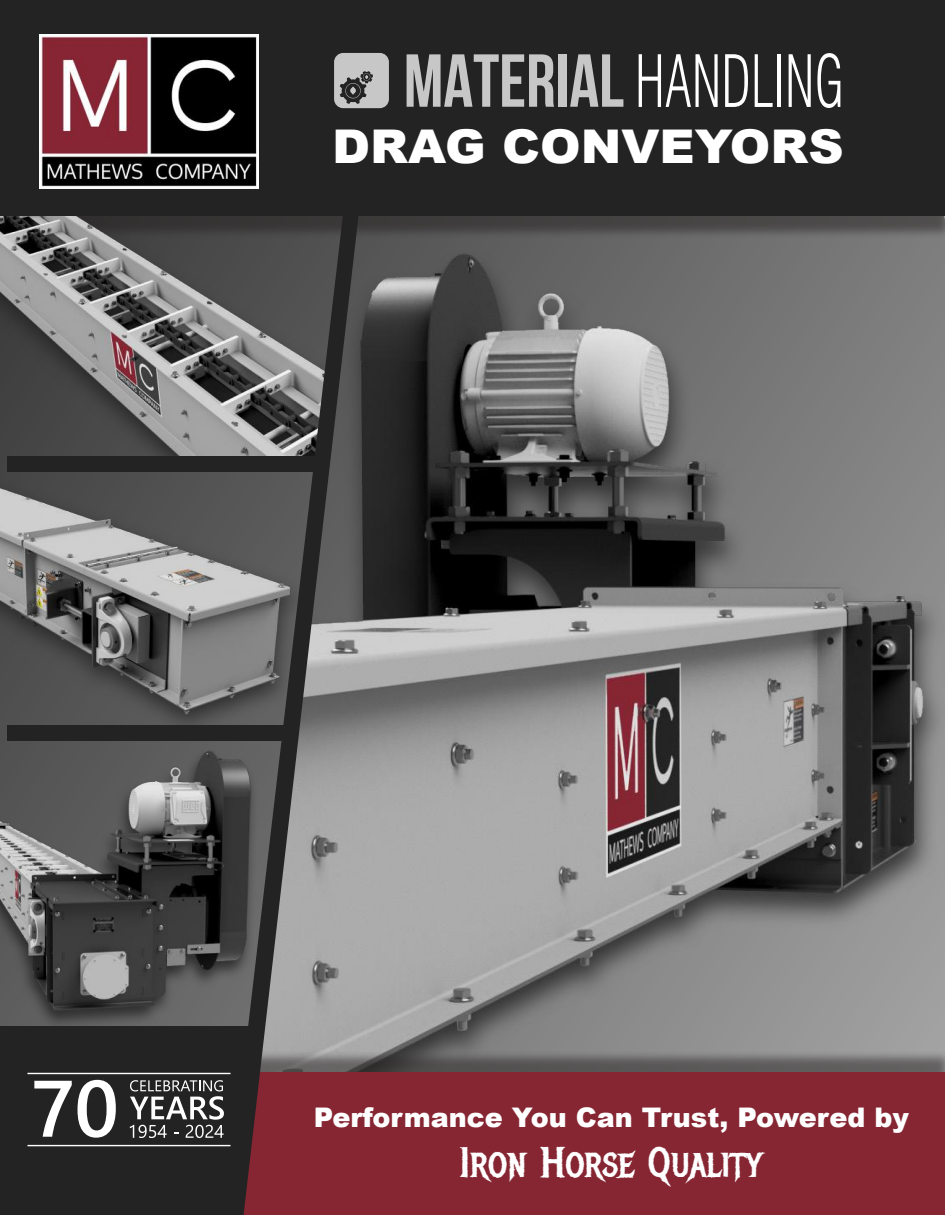
<style>
.page{position:relative;width:945px;height:1215px;background:#fff}
.page>*{position:absolute;margin:0;border:0;box-sizing:border-box;transform-origin:0 0}
.t1{font:900 46.5px "Arial";color:#fff;scale:1.05 1}
.t2{font:42px "Metal Mania";color:#fff}
.t3{font:900 27px "Arial";color:#fff}
</style>
<div class="page">
<img style="left:0;top:732px;width:226px;height:294px">
<img style="left:359px;top:239px;width:586px;height:811px">
<div style="left:215px;top:1050px;width:730px;height:159px;background:#241f1f;opacity:.5"></div>
<div style="left:224px;top:1073px;width:721px;height:142px;background:#862633"></div>
<div style="left:0;top:1026px;width:226px;height:189px;background:#232323"></div>
<div style="left:0;top:7px;width:945px;height:232px;background:#241f1f;opacity:.5"></div>
<div style="left:0;top:0;width:945px;height:216px;background:#232323"></div>
<img style="left:40px;top:35px;width:219px;height:154px">
<svg style="left:34px;top:1081px;width:38px;height:56px"></svg>
<svg style="left:78px;top:1080px;width:38px;height:58px"></svg>
<svg style="left:130px;top:1080px;width:94px;height:58px"></svg>
<hr style="left:27px;top:1073px;width:204px;height:1px;background:#fff">
<hr style="left:27px;top:1145px;width:204px;height:1px;background:#fff">
<img style="left:0;top:464px;width:226px;height:268px">
<img style="left:0;top:216px;width:226px;height:248px">
<svg style="left:334px;top:53px;width:55px;height:55px;background:#a6a6a6"></svg>
<svg style="left:407px;top:54px;width:147px;height:53px"></svg>
<div style="left:558px;top:54px;width:9px;height:53px;background:#c7c7c7"></div>
<svg style="left:570px;top:54px;width:53px;height:53px"></svg>
<svg style="left:639px;top:54px;width:79px;height:53px"></svg>
<svg style="left:725px;top:54px;width:23px;height:53px"></svg>
<svg style="left:755px;top:54px;width:18px;height:53px"></svg>
<hr style="left:778px;top:54px;width:3px;height:53px;background:#fff">
<svg style="left:789px;top:54px;width:22px;height:53px"></svg>
<svg style="left:817px;top:53px;width:23px;height:55px"></svg>
<svg style="left:226px;top:216px;width:133px;height:999px;background:#6d6163"></svg>
<div style="left:8px;top:725px;width:288px;height:15px;background:#232323"></div>
<div style="left:8px;top:456px;width:317px;height:15px;background:#232323"></div>
<h1 class="t1" style="left:332px;top:113px;width:489px">DRAG CONVEYORS</h1>
<p class="t3" style="left:314px;top:1097px;width:597px">Performance You Can Trust, Powered by</p>
<h2 class="t2" style="left:460px;top:1137px;width:304px">Iron Horse Quality</h2>
</div>
